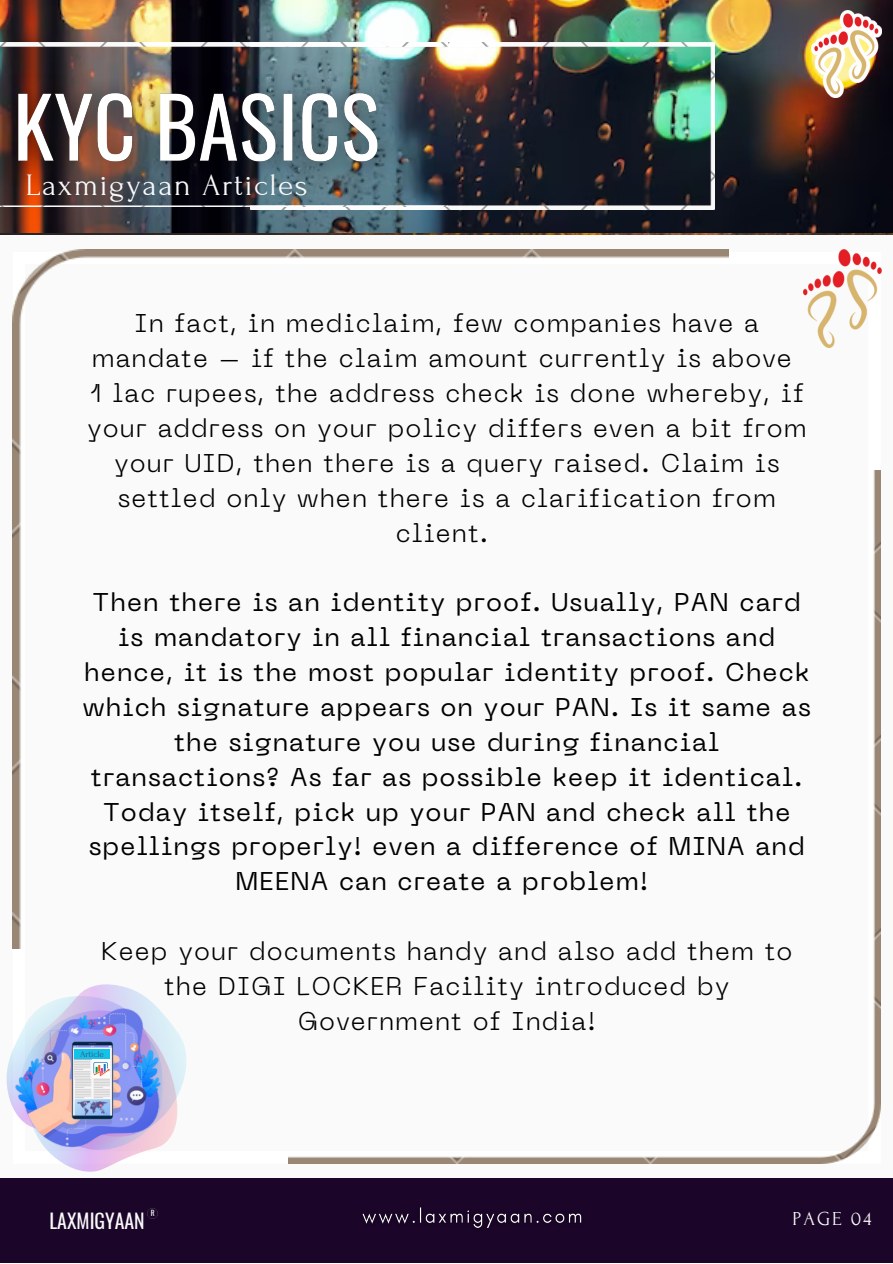
<style>
.page{position:relative;width:893px;height:1264px;background:#fff}
.page>*{position:absolute;margin:0;border:0;box-sizing:border-box;transform-origin:0 0}
.t1{font:31.2px "Forum";letter-spacing:.05em;color:#fafafa}
.t2{font:25.5px/34.8px "PP Neue Machina";letter-spacing:.045em;color:#000;text-align:center}
.t3{font:300 25.5px/34.8px "PP Neue Machina";letter-spacing:.045em;color:#000;text-align:center}
.t4{font:19.8px "Oswald";color:#fafafa}
.t5{font:19.8px "Forum";letter-spacing:.1em;color:#fafafa}
.t6{font:9px "Forum";color:#484978}
.t7{font:7.5px "Oswald";color:#fff}
</style>
<div class="page">
<div style="left:0;top:0;width:892px;height:1262px;background:#fafafa"></div>
<div style="left:0;top:1177px;width:892px;height:85px;background:#1b0529"></div>
<img style="left:0;top:0;width:892px;height:233px">
<img style="left:6px;top:984px;width:181px;height:188px">
<img style="left:288px;top:470px;width:592px;height:693px">
<img style="left:13px;top:249px;width:715px;height:699px">
<img style="left:803px;top:249px;width:78px;height:98px">
<img style="left:811px;top:11px;width:70px;height:86px">
<img style="left:413px;top:43px;width:301px;height:166px">
<img style="left:413px;top:43px;width:34px;height:164px">
<img style="left:362px;top:1207px;width:220px;height:21px">
<img style="left:0;top:34px;width:413px;height:188px">
<svg style="left:147px;top:1208px;width:11px;height:10px"></svg>
<p class="t1" style="left:26px;top:168px;width:283px">Laxmigyaan Articles</p>
<p class="t3" style="left:92px;top:308px;width:701px">In fact, in mediclaim, few companies have a mandate – if the claim amount currently is above</p>
<p class="t3" style="left:87px;top:378px;width:721px">1 lac rupees, the address check is done whereby, if your address on your policy differs even a bit from your UID, then there is a query raised. Claim is settled only when there is a clarification from client.</p>
<p class="t2" style="left:83px;top:587px;width:729px">Then there is an identity proof. Usually, PAN card is mandatory in all financial transactions and hence, it is the most popular identity proof. Check which signature appears on your PAN. Is it same as the signature you use during financial transactions? As far as possible keep it identical.<br>Today itself, pick up your PAN and check all the spellings properly! even a difference of MINA and MEENA can create a problem!</p>
<p class="t3" style="left:101px;top:936px;width:693px">Keep your documents handy and also add them to the DIGI LOCKER Facility introduced by<br>Government of India!</p>
<p class="t6" style="left:80px;top:1048px;width:25px">Article</p>
<p class="t7" style="left:151px;top:1207px;width:5px">R</p>
<p class="t4" style="left:49px;top:1204px;width:97px">LAXMIGYAAN</p>
<p class="t5" style="left:792px;top:1208px;width:81px">PAGE 04</p>
</div>
